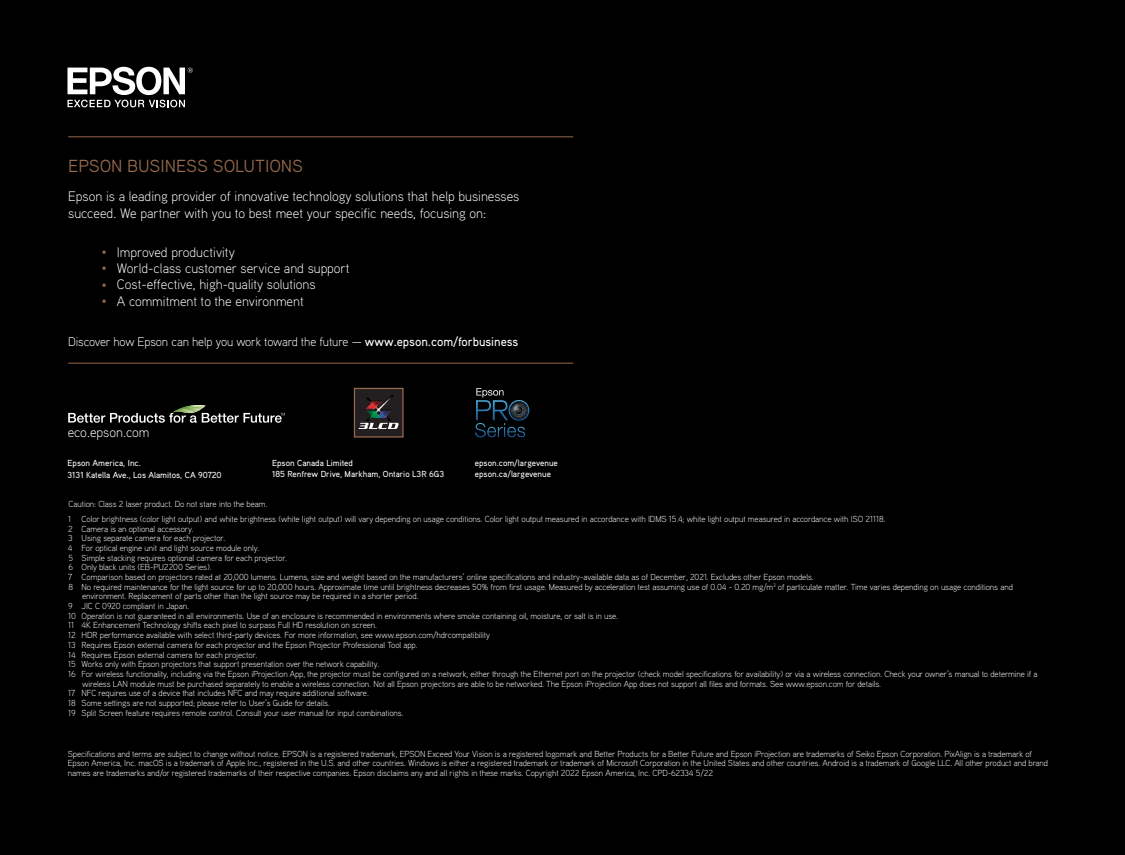
<style>
.page{position:relative;width:1125px;height:855px;background:#000}
.page>*{position:absolute;margin:0;border:0;box-sizing:border-box;transform-origin:0 0}
.t1{font:17.5px "Aaux Pro OT";color:#976a4c}
.t2{font:300 13.75px/17.5px "Aaux Pro OT";color:#fff}
.t3{font:300 12.5px "Aaux Pro OT";letter-spacing:-.01em;color:#fff}
.t4{font:300 8.75px/9.6px "Aaux Pro OT";letter-spacing:-.01em;color:#fff}
.t5{font:500 8.75px/11.2px "Aaux Pro OT";color:#fff}
.s1{font-size:11.25px;color:#976a4c}
.s2{font-weight:500}
</style>
<div class="page">
<svg style="left:68px;top:67px;width:125px;height:40px"></svg>
<hr style="left:68px;top:136px;width:505px;height:1px;background:#976a4c">
<hr style="left:68px;top:363px;width:505px;height:1px;background:#976a4c">
<svg style="left:68px;top:405px;width:217px;height:18px"></svg>
<div style="left:354px;top:388px;width:49px;height:49px;background:#231f20"></div>
<svg style="left:359px;top:423px;width:40px;height:6px"></svg>
<img style="left:366px;top:395px;width:28px;height:26px">
<div style="left:354px;top:388px;width:50px;height:50px;border:1px solid #976a4c"></div>
<svg style="left:475px;top:388px;width:54px;height:49px"></svg>
<h1 class="t1" style="left:68px;top:155px;width:236px">EPSON BUSINESS SOLUTIONS</h1>
<h2 class="t2" style="left:68px;top:187px;width:453px">Epson is a leading provider of innovative technology solutions that help businesses succeed. We partner with you to best meet your specific needs, focusing on:</h2>
<h2 class="t2" style="left:102px;top:243px;width:134px"><span class="s1">•</span> Improved productivity</h2>
<h2 class="t2" style="left:102px;top:259px;width:249px"><span class="s1">•</span> World-class customer service and support</h2>
<h2 class="t2" style="left:102px;top:275px;width:215px"><span class="s1">•</span> Cost-effective, high-quality solutions</h2>
<h2 class="t2" style="left:102px;top:292px;width:203px"><span class="s1">•</span> A commitment to the environment</h2>
<h3 class="t3" style="left:68px;top:333px;width:452px">Discover how Epson can help you work toward the future — <span class="s2">www.epson.com/forbusiness</span></h3>
<h2 class="t2" style="left:68px;top:423px;width:83px">eco.epson.com</h2>
<p class="t5" style="left:68px;top:457px;width:156px">Epson America, Inc.<br>3131 Katella Ave., Los Alamitos, CA 90720</p>
<p class="t5" style="left:272px;top:457px;width:174px">Epson Canada Limited<br>185 Renfrew Drive, Markham, Ontario L3R 6G3</p>
<p class="t5" style="left:475px;top:457px;width:85px">epson.com/largevenue epson.ca/largevenue</p>
<p class="t4" style="left:68px;top:496px;width:819px;line-height:15.2px">Caution: Class 2 laser product. Do not stare into the beam.<br>1 Color brightness (color light output) and white brightness (white light output) will vary depending on usage conditions. Color light output measured in accordance with IDMS 15.4; white light output measured in accordance with ISO 21118.</p>
<p class="t4" style="left:68px;top:523px;width:127px">2 Camera is an optional accessory.</p>
<p class="t4" style="left:68px;top:533px;width:159px">3 Using separate camera for each projector.</p>
<p class="t4" style="left:68px;top:543px;width:193px">4 For optical engine unit and light source module only.</p>
<p class="t4" style="left:68px;top:553px;width:220px">5 Simple stacking requires optional camera for each projector.</p>
<p class="t4" style="left:68px;top:562px;width:145px">6 Only black units (EB-PU2200 Series).</p>
<p class="t4" style="left:68px;top:572px;width:747px">7 Comparison based on projectors rated at 20,000 lumens. Lumens, size and weight based on the manufacturers’ online specifications and industry-available data as of December, 2021. Excludes other Epson models.</p>
<p class="t4" style="left:69px;top:582px;width:946px">8 No required maintenance for the light source for up to 20,000 hours. Approximate time until brightness decreases 50% from first usage. Measured by acceleration test assuming use of 0.04 - 0.20 mg/m<sup>3</sup> of particulate matter. Time varies depending on usage conditions and</p>
<p class="t4" style="left:82px;top:591px;width:338px">environment. Replacement of parts other than the light source may be required in a shorter period.</p>
<p class="t4" style="left:68px;top:601px;width:122px">9 JIC C 0920 compliant in Japan.</p>
<p class="t4" style="left:68px;top:611px;width:552px">10 Operation is not guaranteed in all environments. Use of an enclosure is recommended in environments where smoke containing oil, moisture, or salt is in use.</p>
<p class="t4" style="left:68px;top:620px;width:311px">11 4K Enhancement Technology shifts each pixel to surpass Full HD resolution on screen.</p>
<p class="t4" style="left:68px;top:630px;width:423px">12 HDR performance available with select third-party devices. For more information, see www.epson.com/hdrcompatibility</p>
<p class="t4" style="left:68px;top:640px;width:351px">13 Requires Epson external camera for each projector and the Epson Projector Professional Tool app.</p>
<p class="t4" style="left:68px;top:649px;width:191px">14 Requires Epson external camera for each projector.</p>
<p class="t4" style="left:68px;top:659px;width:313px">15 Works only with Epson projectors that support presentation over the network capability.</p>
<p class="t4" style="left:68px;top:669px;width:971px">16 For wireless functionality, including via the Epson iProjection App, the projector must be configured on a network, either through the Ethernet port on the projector (check model specifications for availability) or via a wireless connection. Check your owner’s manual to determine if a</p>
<p class="t4" style="left:82px;top:678px;width:800px">wireless LAN module must be purchased separately to enable a wireless connection. Not all Epson projectors are able to be networked. The Epson iProjection App does not support all files and formats. See www.epson.com for details.</p>
<p class="t4" style="left:68px;top:688px;width:302px">17 NFC requires use of a device that includes NFC and may require additional software.</p>
<p class="t4" style="left:68px;top:698px;width:263px">18 Some settings are not supported; please refer to User’s Guide for details.</p>
<p class="t4" style="left:68px;top:708px;width:337px">19 Split Screen feature requires remote control. Consult your user manual for input combinations.</p>
<p class="t4" style="left:68px;top:748px;width:982px">Specifications and terms are subject to change without notice. EPSON is a registered trademark, EPSON Exceed Your Vision is a registered logomark and Better Products for a Better Future and Epson iProjection are trademarks of Seiko Epson Corporation. PixAlign is a trademark of<br>Epson America, Inc. macOS is a trademark of Apple Inc., registered in the U.S. and other countries. Windows is either a registered trademark or trademark of Microsoft Corporation in the United States and other countries. Android is a trademark of Google LLC. All other product and brand names are trademarks and/or registered trademarks of their respective companies. Epson disclaims any and all rights in these marks. Copyright 2022 Epson America, Inc. CPD-62334 5/22</p>
</div>
